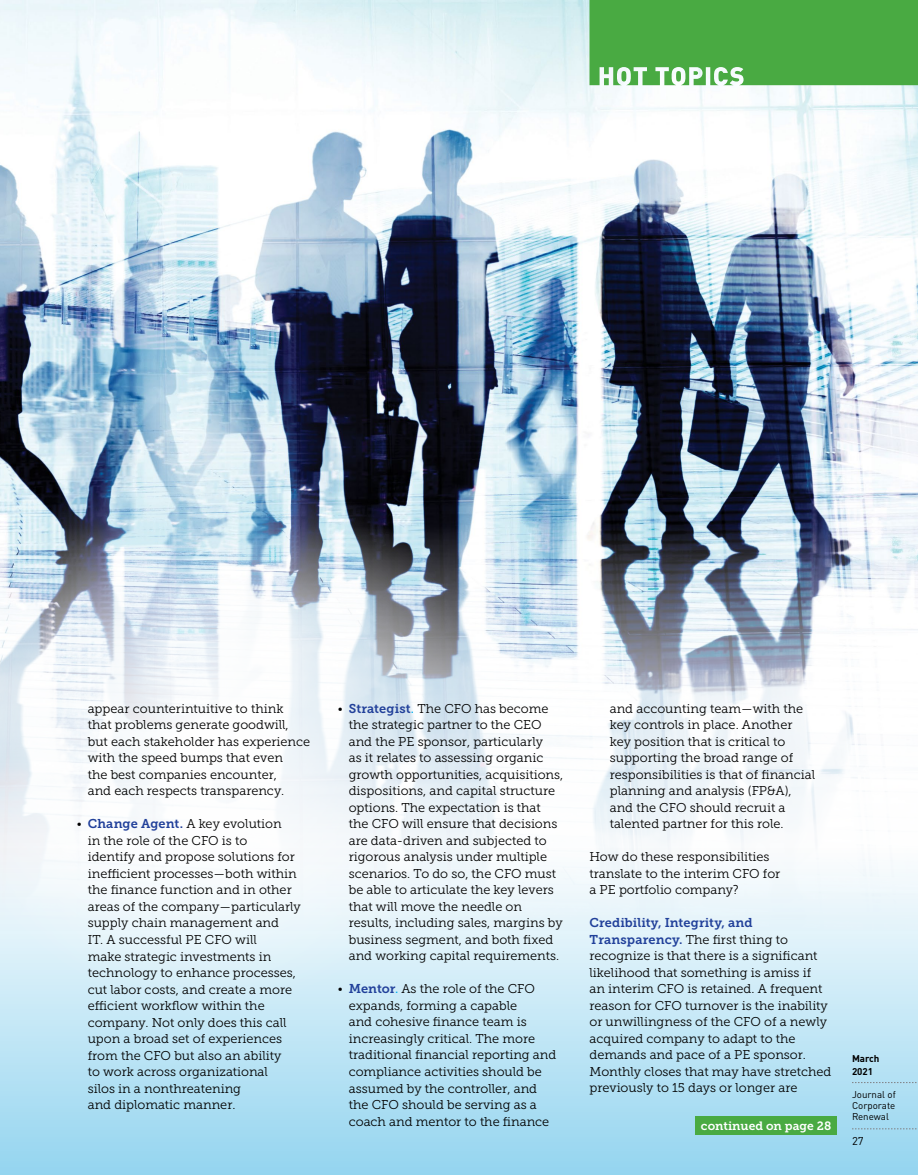
<style>
.page{position:relative;width:918px;height:1175px;background:#fff}
.page>*{position:absolute;margin:0;border:0;box-sizing:border-box;transform-origin:0 0}
.t1{font:12.75px/16.5px "Museo Slab 300";color:#000}
.t2{font:12.75px "Museo Slab 700";letter-spacing:.01em;color:#21409a}
.t3{font:12px "Museo Slab 700";color:#fff}
.t4{font:11.25px "DINOT";color:#000}
.t5{font:9.75px/11.2px "DINOT";color:#000;text-align:justify}
.t6{font:700 9.75px/12.8px "DINOT";color:#000}
.s1{font-family:"Museo Slab 100"}
.s2{font-family:"Museo Slab 700";color:#21409a}
.s3{font-family:"Museo Slab 500";color:#00aeef}
</style>
<div class="page">
<svg style="left:0;top:958px;width:918px;height:216px;background:#b3e0f3"></svg>
<svg style="left:852px;top:1082px;width:66px;height:1px"></svg>
<svg style="left:852px;top:1128px;width:66px;height:1px"></svg>
<img style="left:0;top:0;width:918px;height:958px">
<svg style="left:0;top:459px;width:482px;height:550px"></svg>
<div style="left:695px;top:1116px;width:142px;height:18px;background:#49aa42"></div>
<div style="left:590px;top:0;width:328px;height:85px;background:#49aa42"></div>
<p class="t1" style="left:88px;top:700px;width:224px">appear counterintuitive to think that problems generate goodwill, but each stakeholder has experience with the speed bumps that even<br>the best companies encounter,<br>and each respects transparency.</p>
<p class="t1" style="left:88px;top:816px;width:215px;text-indent:-11px"><span class="s1">•</span> <span class="s2">Change Agent.</span> A key evolution<br>in the role of the CFO is to<br>identify and propose solutions for inefficient processes—both within the finance function and in other areas of the company—particularly supply chain management and<br>IT. A successful PE CFO will<br>make strategic investments in technology to enhance processes, cut labor costs, and create a more efficient workflow within the company. Not only does this call upon a broad set of experiences from the CFO but also an ability<br>to work across organizational<br>silos in a nonthreatening<br>and diplomatic manner.</p>
<p class="t1" style="left:349px;top:700px;width:216px;text-indent:-11px"><span class="s1">•</span> <span class="s2">Strategist</span><span class="s3">.</span> The CFO has become the strategic partner to the CEO and the PE sponsor, particularly<br>as it relates to assessing organic growth opportunities, acquisitions, dispositions, and capital structure options. The expectation is that the CFO will ensure that decisions are data-driven and subjected to rigorous analysis under multiple scenarios. To do so, the CFO must be able to articulate the key levers that will move the needle on results, including sales, margins by business segment, and both fixed and working capital requirements.</p>
<p class="t1" style="left:349px;top:981px;width:209px;text-indent:-11px"><span class="s1">•</span> <span class="s2">Mentor</span><span class="s3">.</span> As the role of the CFO expands, forming a capable<br>and cohesive finance team is increasingly critical. The more traditional financial reporting and compliance activities should be assumed by the controller, and the CFO should be serving as a coach and mentor to the finance</p>
<p class="t1" style="left:610px;top:700px;width:207px">and accounting team—with the key controls in place. Another key position that is critical to supporting the broad range of responsibilities is that of financial planning and analysis (FP&amp;A), and the CFO should recruit a talented partner for this role.</p>
<p class="t1" style="left:590px;top:848px;width:192px">How do these responsibilities translate to the interim CFO for a PE portfolio company?</p>
<p class="t2" style="left:590px;top:915px;width:165px">Credibility, Integrity, and</p>
<p class="t1" style="left:590px;top:931px;width:243px"><span class="s2">Transparency.</span> The first thing to recognize is that there is a significant likelihood that something is amiss if<br>an interim CFO is retained. A frequent reason for CFO turnover is the inability or unwillingness of the CFO of a newly acquired company to adapt to the demands and pace of a PE sponsor.<br>Monthly closes that may have stretched previously to 15 days or longer are</p>
<p class="t3" style="left:701px;top:1118px;width:132px">continued on page 28</p>
<p class="t6" style="left:852px;top:1051px;width:29px">March<br>2021</p>
<p class="t5" style="left:852px;top:1088px;width:45px">Journal of Corporate Renewal</p>
<p class="t4" style="left:852px;top:1134px;width:13px">27</p>
</div>
